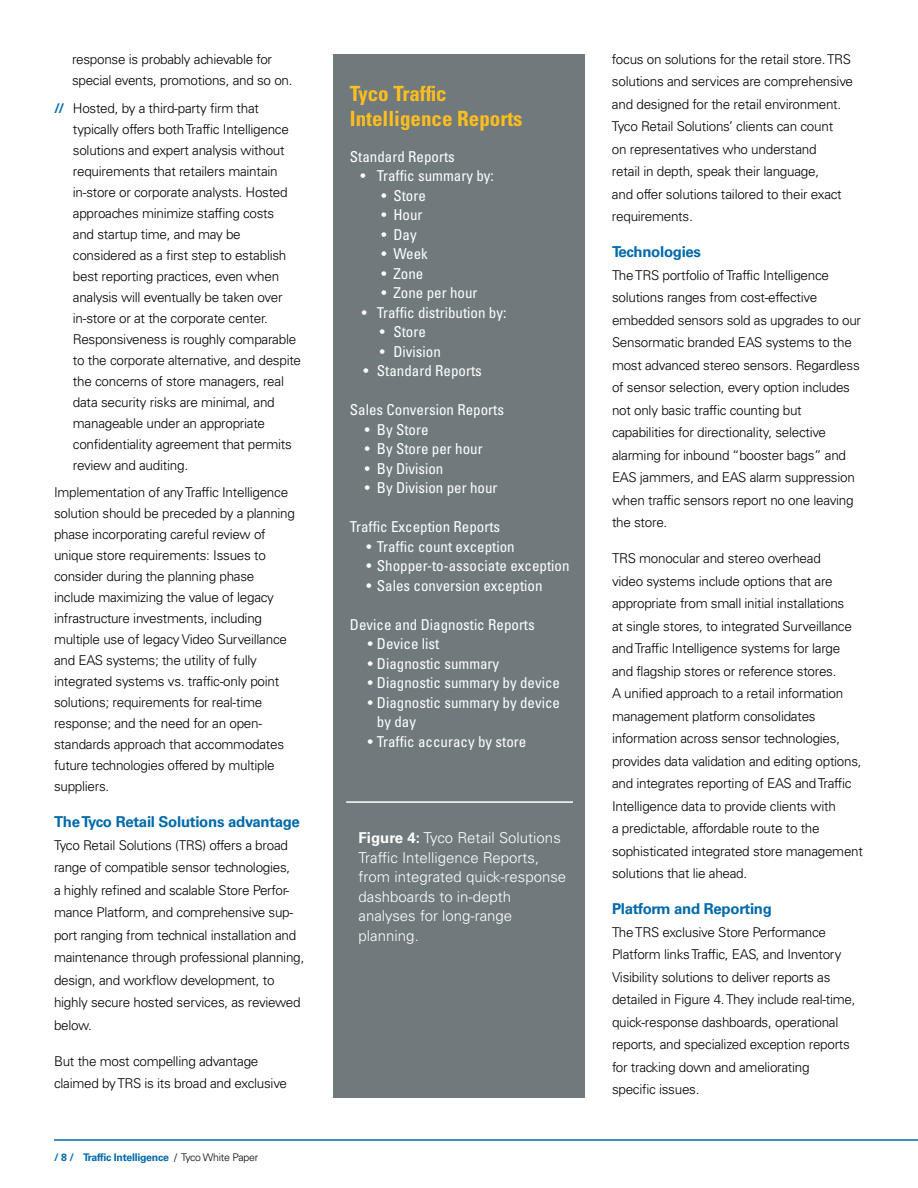
<style>
.page{position:relative;width:918px;height:1188px;background:#fff}
.page>*{position:absolute;margin:0;border:0;box-sizing:border-box;transform-origin:0 0}
.t1{font:700 condensed 21px/25.2px "Univers LT Std";color:#febe1f}
.t2{font:condensed 15px/19.5px "Univers LT Std";color:#fff}
.t3{font:300 15px/19.5px "Univers LT Std";color:#fff}
.t4{font:700 15px "Univers LT Std";letter-spacing:-.02em;color:#0069aa}
.t5{font:300 13.5px/22.5px "Univers LT Std";letter-spacing:-.02em;color:#000}
.t6{font:700 10.5px "Univers LT Std";letter-spacing:-.02em;color:#0069aa}
.s1{font-weight:700;color:#0069aa}
.s2{font-weight:300;color:#000}
.s3{font-weight:700}
</style>
<div class="page">
<hr style="left:54px;top:1139px;width:864px;height:2px;background:#0069aa">
<div style="left:333px;top:54px;width:252px;height:1044px;background:#70797c"></div>
<hr style="left:346px;top:801px;width:227px;height:2px;background:#fff">
<p class="t5" style="left:72px;top:49px;width:222px;line-height:21px">response is probably achievable for special events, promotions, and so on.</p>
<p class="t5" style="left:73px;top:97px;width:230px;line-height:21px;text-indent:-19px"><span class="s1">//</span> Hosted, by a third-party firm that typically offers both Traffic Intelligence solutions and expert analysis without requirements that retailers maintain in-store or corporate analysts. Hosted approaches minimize staffing costs<br>and startup time, and may be considered as a first step to establish best reporting practices, even when analysis will eventually be taken over in-store or at the corporate center.<br>Responsiveness is roughly comparable to the corporate alternative, and despite the concerns of store managers, real data security risks are minimal, and manageable under an appropriate confidentiality agreement that permits review and auditing.</p>
<p class="t5" style="left:54px;top:482px;width:243px;line-height:21px">Implementation of any Traffic Intelligence solution should be preceded by a planning phase incorporating careful review of unique store requirements: Issues to consider during the planning phase include maximizing the value of legacy infrastructure investments, including multiple use of legacy Video Surveillance and EAS systems; the utility of fully integrated systems vs. traffic-only point solutions; requirements for real-time response; and the need for an open&shy;standards approach that accommodates future technologies offered by multiple suppliers.</p>
<p class="t4" style="left:54px;top:813px;width:247px">The Tyco Retail Solutions advantage</p>
<p class="t5" style="left:54px;top:834px;width:252px">Tyco Retail Solutions (TRS) offers a broad range of compatible sensor technologies,<br>a highly refined and scalable Store Perfor&shy;mance Platform, and comprehensive sup&shy;port ranging from technical installation and maintenance through professional planning, design, and workflow development, to highly secure hosted services, as reviewed below.</p>
<p class="t5" style="left:54px;top:1050px;width:235px">But the most compelling advantage claimed by TRS is its broad and exclusive</p>
<p class="t6" style="left:54px;top:1151px;width:206px">/ 8 / Traffic Intelligence <span class="s2">/ Tyco White Paper</span></p>
<h1 class="t1" style="left:350px;top:81px;width:174px">Tyco Traffic<br>Intelligence Reports</h1>
<p class="t2" style="left:350px;top:147px;width:106px">Standard Reports</p>
<p class="t2" style="left:360px;top:166px;width:135px">• Traffic summary by:</p>
<p class="t2" style="left:381px;top:186px;width:46px">• Store</p>
<p class="t2" style="left:381px;top:205px;width:43px">• Hour</p>
<p class="t2" style="left:381px;top:225px;width:37px">• Day</p>
<p class="t2" style="left:381px;top:244px;width:48px">• Week</p>
<p class="t2" style="left:381px;top:264px;width:43px">• Zone</p>
<p class="t2" style="left:381px;top:283px;width:98px">• Zone per hour</p>
<p class="t2" style="left:362px;top:303px;width:146px">• Traffic distribution by:</p>
<p class="t2" style="left:380px;top:322px;width:48px">• Store</p>
<p class="t2" style="left:380px;top:342px;width:62px">• Division</p>
<p class="t2" style="left:363px;top:361px;width:120px">• Standard Reports</p>
<p class="t2" style="left:350px;top:400px;width:156px">Sales Conversion Reports</p>
<p class="t2" style="left:365px;top:420px;width:65px">• By Store</p>
<p class="t2" style="left:365px;top:439px;width:119px">• By Store per hour</p>
<p class="t2" style="left:365px;top:459px;width:80px">• By Division</p>
<p class="t2" style="left:365px;top:478px;width:134px">• By Division per hour</p>
<p class="t2" style="left:350px;top:517px;width:152px">Traffic Exception Reports</p>
<p class="t2" style="left:366px;top:537px;width:150px">• Traffic count exception</p>
<p class="t2" style="left:366px;top:556px;width:205px">• Shopper-to-associate exception</p>
<p class="t2" style="left:366px;top:576px;width:178px">• Sales conversion exception</p>
<p class="t2" style="left:350px;top:615px;width:186px">Device and Diagnostic Reports</p>
<p class="t2" style="left:368px;top:634px;width:73px">• Device list</p>
<p class="t2" style="left:368px;top:654px;width:133px">• Diagnostic summary</p>
<p class="t2" style="left:368px;top:673px;width:194px">• Diagnostic summary by device</p>
<p class="t2" style="left:377px;top:693px;width:185px;text-indent:-9px">• Diagnostic summary by device by day</p>
<p class="t2" style="left:368px;top:732px;width:160px">• Traffic accuracy by store</p>
<p class="t3" style="left:359px;top:828px;width:209px"><span class="s3">Figure 4:</span> Tyco Retail Solutions<br>Traffic Intelligence Reports, from integrated quick-response dashboards to in-depth analyses for long-range planning.</p>
<p class="t5" style="left:612px;top:48px;width:243px">focus on solutions for the retail store. TRS solutions and services are comprehensive and designed for the retail environment.<br>Tyco Retail Solutions’ clients can count<br>on representatives who understand<br>retail in depth, speak their language,<br>and offer solutions tailored to their exact requirements.</p>
<p class="t4" style="left:612px;top:243px;width:91px">Technologies</p>
<p class="t5" style="left:612px;top:264px;width:251px">The TRS portfolio of Traffic Intelligence solutions ranges from cost-effective embedded sensors sold as upgrades to our Sensormatic branded EAS systems to the most advanced stereo sensors. Regardless of sensor selection, every option includes not only basic traffic counting but capabilities for directionality, selective alarming for inbound “booster bags” and EAS jammers, and EAS alarm suppression when traffic sensors report no one leaving the store.</p>
<p class="t5" style="left:612px;top:547px;width:253px">TRS monocular and stereo overhead<br>video systems include options that are appropriate from small initial installations<br>at single stores, to integrated Surveillance and Traffic Intelligence systems for large and flagship stores or reference stores.<br>A unified approach to a retail information management platform consolidates information across sensor technologies, provides data validation and editing options, and integrates reporting of EAS and Traffic Intelligence data to provide clients with<br>a predictable, affordable route to the sophisticated integrated store management solutions that lie ahead.</p>
<p class="t4" style="left:612px;top:900px;width:162px">Platform and Reporting</p>
<p class="t5" style="left:612px;top:921px;width:245px">The TRS exclusive Store Performance Platform links Traffic, EAS, and Inventory Visibility solutions to deliver reports as detailed in Figure 4. They include real-time, quick-response dashboards, operational reports, and specialized exception reports for tracking down and ameliorating specific issues.</p>
</div>
